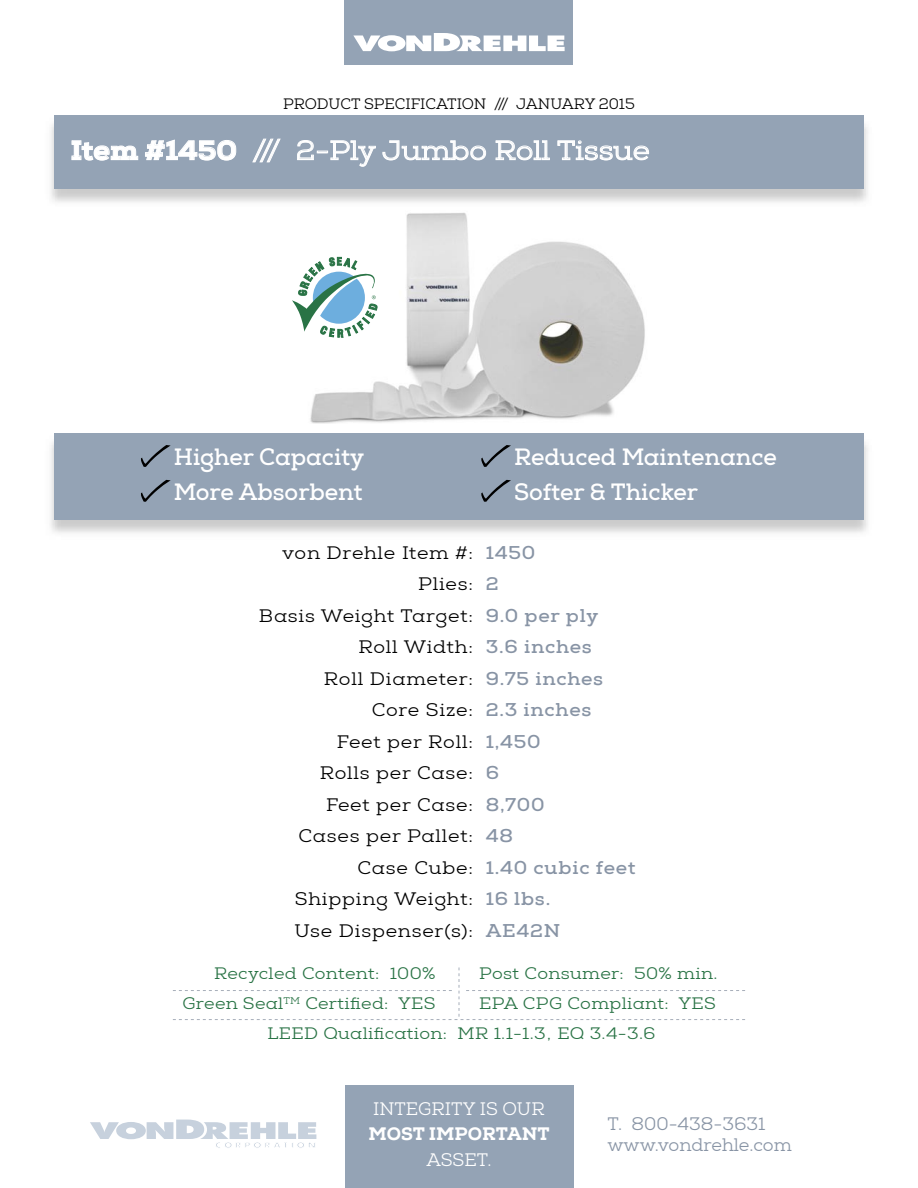
<style>
.page{position:relative;width:918px;height:1188px;background:#fff}
.page>*{position:absolute;margin:0;border:0;box-sizing:border-box;transform-origin:0 0}
.t1{font:27px "Nexa Slab";color:#fff;scale:1.08 1}
.t2{font:700 22.95px "Nexa Slab";color:#fff}
.t3{font:18px/31.5px "Nexa Slab";letter-spacing:.04em;color:#000;text-align:right;scale:1.08 1}
.t4{font:700 18px/31.5px "Nexa Slab";letter-spacing:.04em;color:#8894a5;scale:1.08 1}
.t5{font:18px/21px "Nexa Slab";color:#8894a5}
.t6{font:18px "Nexa Slab";color:#fff}
.t7{font:800 18px "Nexa Slab";color:#fff}
.t8{font:16.5px/30px "Nexa Slab";letter-spacing:.02em;color:#297345;scale:1.08 1}
.t9{font:15px "Nexa Slab";color:#000}
.s1{font-weight:800}
</style>
<div class="page">
<img style="left:310px;top:212px;width:335px;height:212px">
<div style="left:345px;top:0;width:228px;height:64px;background:#94a3b5"></div>
<svg style="left:353px;top:33px;width:212px;height:18px"></svg>
<div style="left:345px;top:1086px;width:228px;height:102px;background:#94a3b5"></div>
<div style="left:54px;top:116px;width:810px;height:73px;background:#94a3b5"></div>
<svg style="left:71px;top:140px;width:67px;height:21px"></svg>
<svg style="left:145px;top:139px;width:91px;height:22px"></svg>
<svg style="left:252px;top:138px;width:29px;height:25px"></svg>
<svg style="left:297px;top:140px;width:79px;height:27px"></svg>
<svg style="left:382px;top:140px;width:104px;height:21px"></svg>
<svg style="left:495px;top:140px;width:55px;height:21px"></svg>
<svg style="left:557px;top:140px;width:92px;height:21px"></svg>
<div style="left:54px;top:434px;width:810px;height:86px;background:#94a3b5"></div>
<svg style="left:141px;top:445px;width:30px;height:22px"></svg>
<svg style="left:481px;top:445px;width:30px;height:22px"></svg>
<svg style="left:481px;top:480px;width:30px;height:22px"></svg>
<svg style="left:141px;top:480px;width:30px;height:22px"></svg>
<svg style="left:90px;top:1120px;width:226px;height:28px"></svg>
<svg style="left:173px;top:968px;width:572px;height:52px"></svg>
<svg style="left:292px;top:257px;width:86px;height:81px"></svg>
<p class="t9" style="left:283px;top:95px;width:353px">PRODUCT SPECIFICATION /// JANUARY 2015</p>
<h1 class="t1" style="left:70px;top:134px;width:538px"><span class="s1">Item #1450</span> /// 2-Ply Jumbo Roll Tissue</h1>
<p class="t2" style="left:174px;top:443px;width:192px">Higher Capacity</p>
<p class="t2" style="left:514px;top:443px;width:264px">Reduced Maintenance</p>
<p class="t2" style="left:174px;top:478px;width:190px">More Absorbent</p>
<p class="t2" style="left:514px;top:478px;width:185px">Softer &amp; Thicker</p>
<p class="t3" style="left:259px;top:537px;width:200px">von Drehle Item #:<br>Plies:<br>Basis Weight Target:<br>Roll Width:<br>Roll Diameter:<br>Core Size:<br>Feet per Roll:<br>Rolls per Case:<br>Feet per Case:<br>Cases per Pallet:<br>Case Cube:<br>Shipping Weight:<br>Use Dispenser(s):</p>
<p class="t4" style="left:486px;top:537px;width:140px">1450<br>2<br>9.0 per ply<br>3.6 inches<br>9.75 inches<br>2.3 inches<br>1,450<br>6<br>8,700<br>48<br>1.40 cubic feet<br>16 lbs.<br>AE42N</p>
<p class="t8" style="left:214px;top:959px;width:206px">Recycled Content: 100%</p>
<p class="t8" style="left:479px;top:959px;width:222px">Post Consumer: 50% min.</p>
<p class="t8" style="left:182px;top:989px;width:236px">Green Seal<sup>TM</sup> Certified: YES</p>
<p class="t8" style="left:267px;top:989px;width:417px;text-indent:212px">EPA CPG Compliant: YES<br>LEED Qualification: MR 1.1-1.3, EQ 3.4-3.6</p>
<p class="t6" style="left:373px;top:1098px;width:173px">INTEGRITY IS OUR</p>
<p class="t7" style="left:369px;top:1123px;width:183px">MOST IMPORTANT</p>
<p class="t6" style="left:427px;top:1149px;width:66px">ASSET.</p>
<p class="t5" style="left:608px;top:1113px;width:186px">T. 800-438-3631 www.vondrehle.com</p>
</div>
